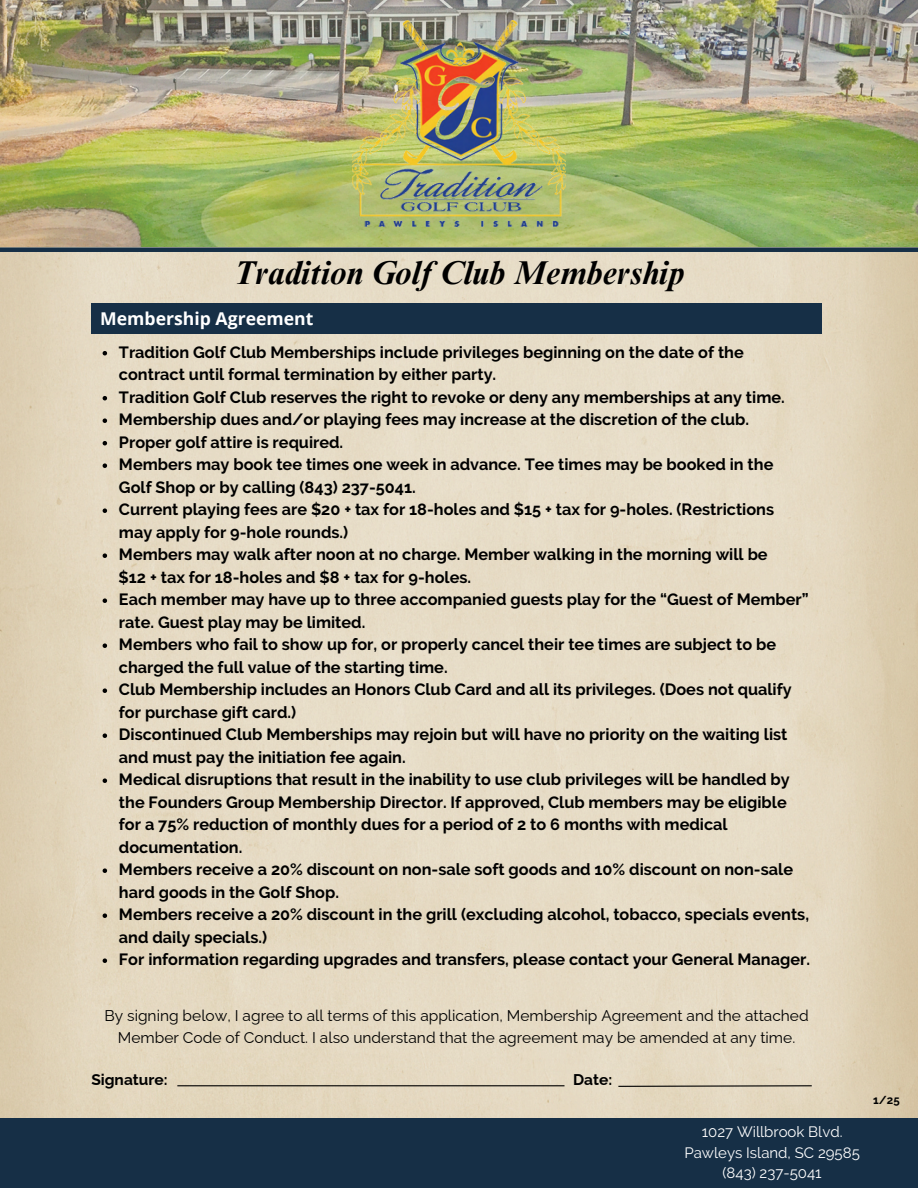
<style>
.page{position:relative;width:918px;height:1188px;background:#fff}
.page>*{position:absolute;margin:0;border:0;box-sizing:border-box;transform-origin:0 0}
.t1{font:italic 700 33px "Times NRMT Pro";color:#000}
.t2{font:700 17.7px "Open Sans";color:#fff}
.t3{font:700 16.2px/22.5px "Raleway";color:#000}
.t4{font:15.45px/21.3px "Raleway";color:#000;text-align:center}
.t5{font:700 15.45px "Raleway";color:#000}
.t6{font:15px/20.2px "Raleway";color:#fff;text-align:center}
.t7{font:700 11.4px "Raleway";color:#000}
</style>
<div class="page">
<img style="left:0;top:246px;width:918px;height:872px">
<div style="left:91px;top:303px;width:730px;height:30px;background:#162f46"></div>
<hr style="left:177px;top:1085px;width:388px;height:1px;background:#000">
<svg style="left:617px;top:1085px;width:196px;height:2px"></svg>
<div style="left:0;top:1118px;width:628px;height:70px;background:#162f46"></div>
<div style="left:626px;top:1118px;width:292px;height:70px;background:#162f46"></div>
<div style="left:0;top:247px;width:918px;height:5px;background:#162f46"></div>
<img style="left:0;top:0;width:918px;height:246px">
<img style="left:353px;top:21px;width:212px;height:206px">
<svg style="left:103px;top:351px;width:4px;height:4px"></svg>
<svg style="left:103px;top:396px;width:4px;height:4px"></svg>
<svg style="left:103px;top:418px;width:4px;height:5px"></svg>
<svg style="left:103px;top:441px;width:4px;height:4px"></svg>
<svg style="left:103px;top:463px;width:4px;height:5px"></svg>
<svg style="left:103px;top:508px;width:4px;height:5px"></svg>
<svg style="left:103px;top:553px;width:4px;height:5px"></svg>
<svg style="left:103px;top:598px;width:4px;height:5px"></svg>
<svg style="left:103px;top:643px;width:4px;height:5px"></svg>
<svg style="left:103px;top:688px;width:4px;height:5px"></svg>
<svg style="left:103px;top:733px;width:4px;height:5px"></svg>
<svg style="left:103px;top:778px;width:4px;height:5px"></svg>
<svg style="left:103px;top:868px;width:4px;height:5px"></svg>
<svg style="left:103px;top:913px;width:4px;height:5px"></svg>
<svg style="left:103px;top:958px;width:4px;height:5px"></svg>
<p class="t1" style="left:234px;top:260px;width:452px">Tradition Golf Club Membership</p>
<p class="t2" style="left:100px;top:306px;width:215px">Membership Agreement</p>
<h1 class="t3" style="left:119px;top:341px;width:626px">Tradition Golf Club Memberships include privileges beginning on the date of the contract until formal termination by either party.</h1>
<h2 class="t3" style="left:119px;top:386px;width:667px">Tradition Golf Club reserves the right to revoke or deny any memberships at any time.</h2>
<p class="t3" style="left:119px;top:408px;width:632px">Membership dues and/or playing fees may increase at the discretion of the club.</p>
<p class="t3" style="left:119px;top:431px;width:226px">Proper golf attire is required.</p>
<p class="t3" style="left:119px;top:453px;width:656px">Members may book tee times one week in advance. Tee times may be booked in the<br>Golf Shop or by calling (843) 237-5041.</p>
<p class="t3" style="left:119px;top:498px;width:657px">Current playing fees are $20 + tax for 18-holes and $15 + tax for 9-holes. (Restrictions may apply for 9-hole rounds.)</p>
<p class="t3" style="left:119px;top:543px;width:650px">Members may walk after noon at no charge. Member walking in the morning will be</p>
<p class="t3" style="left:119px;top:566px;width:354px">$12 + tax for 18-holes and $8 + tax for 9-holes.</p>
<p class="t3" style="left:119px;top:588px;width:691px">Each member may have up to three accompanied guests play for the “Guest of Member” rate. Guest play may be limited.</p>
<p class="t3" style="left:119px;top:633px;width:659px">Members who fail to show up for, or properly cancel their tee times are subject to be charged the full value of the starting time.</p>
<p class="t3" style="left:119px;top:678px;width:674px">Club Membership includes an Honors Club Card and all its privileges. (Does not qualify for purchase gift card.)</p>
<p class="t3" style="left:119px;top:723px;width:670px">Discontinued Club Memberships may rejoin but will have no priority on the waiting list and must pay the initiation fee again.</p>
<p class="t3" style="left:119px;top:768px;width:672px">Medical disruptions that result in the inability to use club privileges will be handled by the Founders Group Membership Director. If approved, Club members may be eligible for a 75% reduction of monthly dues for a period of 2 to 6 months with medical documentation.</p>
<p class="t3" style="left:119px;top:858px;width:676px">Members receive a 20% discount on non-sale soft goods and 10% discount on non-sale hard goods in the Golf Shop.</p>
<p class="t3" style="left:119px;top:903px;width:692px">Members receive a 20% discount in the grill (excluding alcohol, tobacco, specials events, and daily specials.)</p>
<p class="t3" style="left:119px;top:948px;width:693px">For information regarding upgrades and transfers, please contact your General Manager.</p>
<p class="t4" style="left:104px;top:1005px;width:706px">By signing below, I agree to all terms of this application, Membership Agreement and the attached<br>Member Code of Conduct. I also understand that the agreement may be amended at any time.</p>
<p class="t5" style="left:91px;top:1071px;width:78px">Signature:</p>
<p class="t5" style="left:573px;top:1071px;width:41px">Date:</p>
<p class="t6" style="left:684px;top:1122px;width:177px">1027 Willbrook Blvd.<br>Pawleys Island, SC 29585 (843) 237-5041</p>
<h5 class="t7" style="left:873px;top:1094px;width:28px">1/25</h5>
</div>
